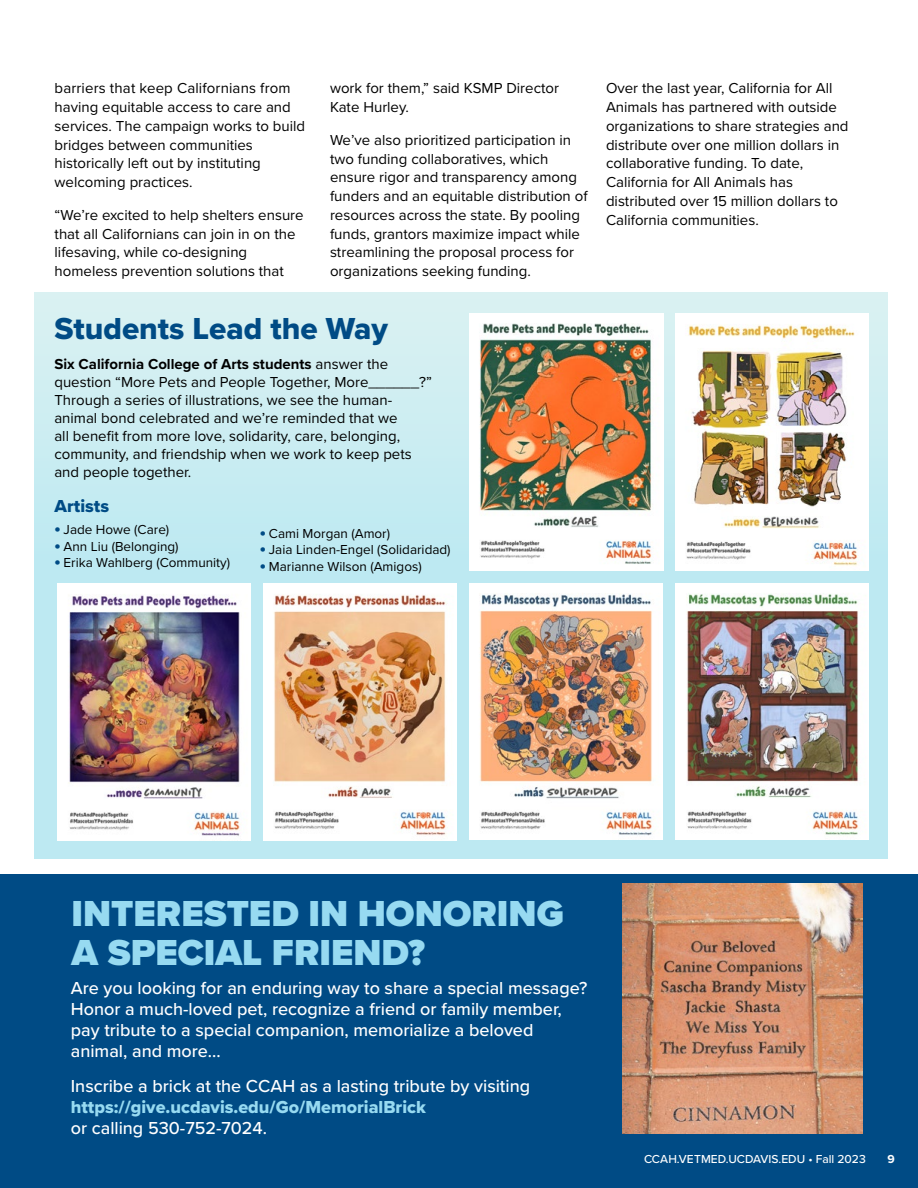
<style>
.page{position:relative;width:918px;height:1188px;background:#fff}
.page>*{position:absolute;margin:0;border:0;box-sizing:border-box;transform-origin:0 0}
.t1{font:900 37.5px/39px "Proxima Nova";color:#97daf1}
.t2{font:31.5px "Proxima Nova Extrabld";color:#004b85}
.t3{font:500 18px/21px "Proxima Nova";color:#fff}
.t4{font:18px "Proxima Nova Extrabld";color:#97daf1}
.t5{font:18px "Proxima Nova Extrabld";color:#004b85}
.t6{font:15px/18.8px "Proxima Nova";color:#000}
.t7{font:13.5px "Proxima Nova";color:#000}
.t8{font:500 12px "Proxima Nova";color:#fff}
.t9{font:700 12px "Proxima Nova";color:#fff}
.s1{font-weight:700}
.s2{font-family:"Bookman Old Style";font-weight:700;color:#004b85}
</style>
<div class="page">
<div style="left:35px;top:292px;width:852px;height:567px;background:linear-gradient(to bottom,#d3eff2,#b8e8f2)"></div>
<img style="left:57px;top:583px;width:193px;height:258px">
<img style="left:676px;top:583px;width:193px;height:257px">
<img style="left:675px;top:314px;width:194px;height:257px">
<img style="left:263px;top:584px;width:194px;height:256px">
<img style="left:469px;top:314px;width:194px;height:257px">
<img style="left:469px;top:583px;width:194px;height:257px">
<div style="left:0;top:874px;width:918px;height:314px;background:#004b85"></div>
<img style="left:623px;top:884px;width:240px;height:250px">
<p class="t6" style="left:55px;top:78px;width:252px">barriers that keep Californians from having equitable access to care and services. The campaign works to build bridges between communities historically left out by instituting welcoming practices.</p>
<p class="t6" style="left:55px;top:205px;width:251px">“We’re excited to help shelters ensure that all Californians can join in on the lifesaving, while co-designing homeless prevention solutions that</p>
<p class="t6" style="left:330px;top:78px;width:231px">work for them,” said KSMP Director<br>Kate Hurley.</p>
<p class="t6" style="left:330px;top:130px;width:259px">We’ve also prioritized participation in two funding collaboratives, which ensure rigor and transparency among funders and an equitable distribution of resources across the state. By pooling funds, grantors maximize impact while streamlining the proposal process for organizations seeking funding.</p>
<h2 class="t2" style="left:54px;top:305px;width:335px">Students Lead the Way</h2>
<p class="t6" style="left:54px;top:354px;width:379px;line-height:18px"><span class="s1">Six California College of Arts students</span> answer the question “More Pets and People Together, More______?” Through a series of illustrations, we see the human&shy;animal bond celebrated and we’re reminded that we<br>all benefit from more love, solidarity, care, belonging, community, and friendship when we work to keep pets and people together.</p>
<p class="t5" style="left:55px;top:493px;width:56px">Artists</p>
<p class="t7" style="left:55px;top:520px;width:116px"><span class="s2">•</span> Jade Howe (Care)</p>
<p class="t7" style="left:55px;top:536px;width:126px"><span class="s2">•</span> Ann Liu (Belonging)</p>
<p class="t7" style="left:55px;top:553px;width:177px"><span class="s2">•</span> Erika Wahlberg (Community)</p>
<p class="t7" style="left:260px;top:523px;width:132px"><span class="s2">•</span> Cami Morgan (Amor)</p>
<p class="t7" style="left:260px;top:540px;width:192px"><span class="s2">•</span> Jaia Linden-Engel (Solidaridad)</p>
<p class="t7" style="left:260px;top:556px;width:163px"><span class="s2">•</span> Marianne Wilson (Amigos)</p>
<p class="t6" style="left:606px;top:78px;width:244px">Over the last year, California for All Animals has partnered with outside organizations to share strategies and distribute over one million dollars in collaborative funding. To date, California for All Animals has distributed over 15 million dollars to California communities.</p>
<h1 class="t1" style="left:71px;top:893px;width:494px">INTERESTED IN HONORING<br>A SPECIAL FRIEND?</h1>
<p class="t3" style="left:71px;top:977px;width:518px">Are you looking for an enduring way to share a special message?<br>Honor a much-loved pet, recognize a friend or family member, pay tribute to a special companion, memorialize a beloved animal, and more...</p>
<p class="t3" style="left:71px;top:1075px;width:461px">Inscribe a brick at the CCAH as a lasting tribute by visiting</p>
<p class="t4" style="left:71px;top:1093px;width:357px">https://give.ucdavis.edu/Go/MemorialBrick</p>
<p class="t3" style="left:71px;top:1117px;width:198px">or calling 530-752-7024.</p>
<p class="t8" style="left:644px;top:1150px;width:223px">CCAH.VETMED.UCDAVIS.EDU • Fall 2023</p>
<p class="t9" style="left:887px;top:1150px;width:9px">9</p>
</div>
